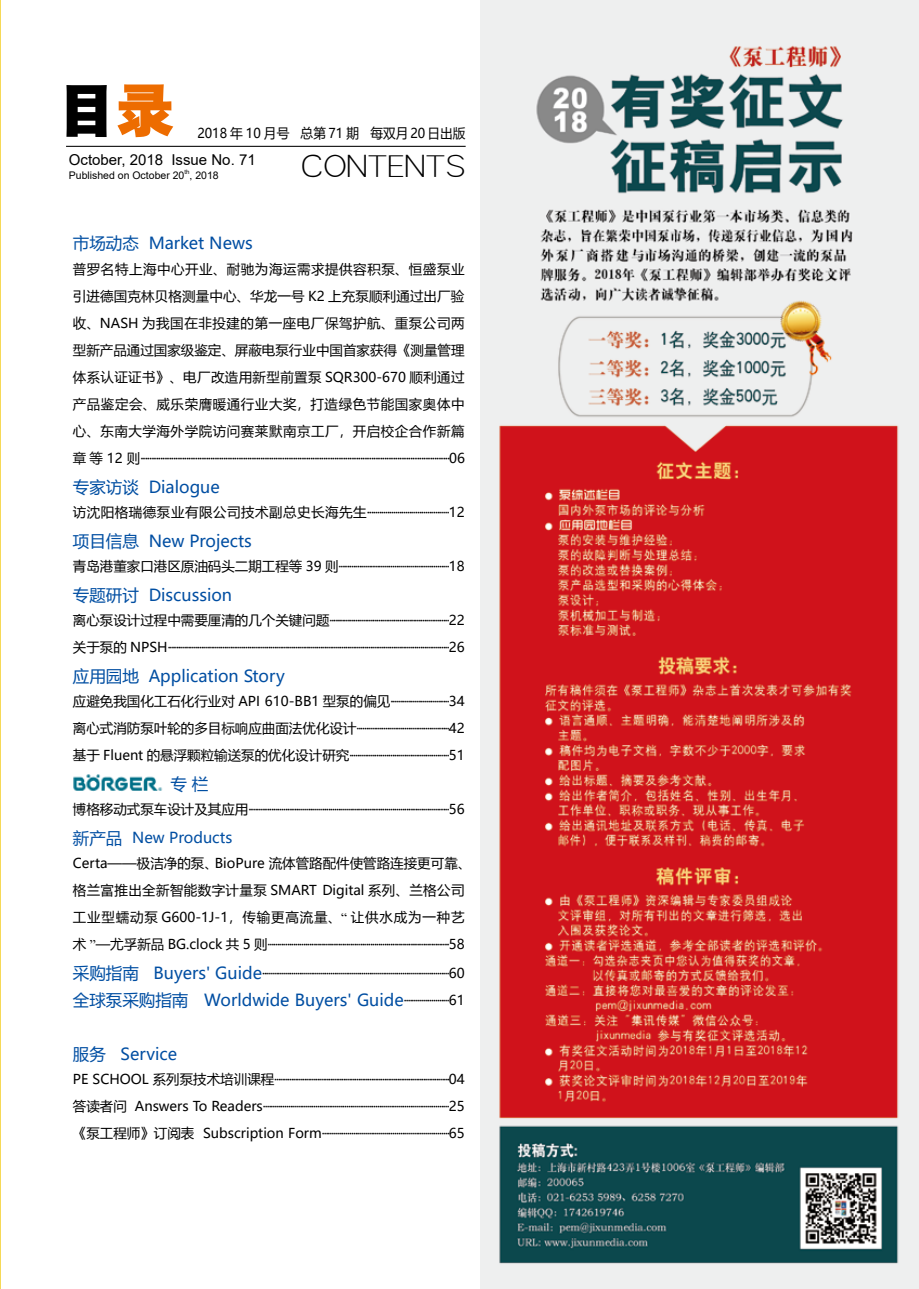
<style>
.page{position:relative;width:919px;height:1289px;background:#fff}
.page>*{position:absolute;margin:0;border:0;box-sizing:border-box;transform-origin:0 0}
.t1{font:58.5px "H Yb 0 gj";color:#000}
.t2{font:33px "H Yg 1 gj";color:#000;scale:1.14 1}
.t3{font:16.5px "Microsoft Ya Hei";color:#004ea2}
.t4{font:15px "Arial";color:#000}
.t5{font:15px "Microsoft Ya Hei";color:#004ea2}
.t6{font:13.5px/27px "Microsoft Ya Hei";color:#000;text-align:justify}
.t7{font:13.5px "Microsoft Ya Hei";color:#000;scale:.9 1}
.t8{font:13.5px "Microsoft Ya Hei";letter-spacing:.04em;color:#000}
.t9{font:13.5px "Microsoft Ya Hei";color:#000;scale:.94 1}
.t10{font:10.5px "Arial";color:#000}
.t11{font:6.15px "Arial";color:#000}
.s1{color:#ed6c00}
.s2{font-size:16.5px}
.s3{font-family:"Times New Roman"}
.s4{font-size:16.5px;color:#004ea2}
.s5{font-size:13.5px;color:#000}
</style>
<div class="page">
<hr style="left:66px;top:146px;width:399px;height:1px;background:#000">
<img style="left:73px;top:774px;width:90px;height:17px">
<img style="left:480px;top:0;width:438px;height:1288px">
<img style="left:0;top:0;width:1px;height:1288px">
<h1 class="t1" style="left:57px;top:81px;width:118px">目<span class="s1">录</span></h1>
<p class="t9" style="left:197px;top:124px;width:287px">2018 年 10 月号 总第 71 期 每双月 20 日出版</p>
<h2 class="t2" style="left:301px;top:151px;width:146px">CONTENTS</h2>
<p class="t4" style="left:69px;top:149px;width:188px">October, 2018 Issue No. 71</p>
<p class="t10" style="left:69px;top:168px;width:117px">Published on October 20</p>
<p class="t11" style="left:184px;top:167px;width:7px">th</p>
<p class="t10" style="left:189px;top:168px;width:31px">, 2018</p>
<p class="t3" style="left:73px;top:232px;width:181px">市场动态 Market News</p>
<p class="t6" style="left:73px;top:255px;width:394px">普罗名特上海中心开业、耐驰为海运需求提供容积泵、恒盛泵业引进德国克林贝格测量中心、华龙一号 K2 上充泵顺利通过出厂验收、NASH 为我国在非投建的第一座电厂保驾护航、重泵公司两型新产品通过国家级鉴定、屏蔽电泵行业中国首家获得《测量管理体系认证证书》、电厂改造用新型前置泵 SQR300-670 顺利通过产品鉴定会、威乐荣膺暖通行业大奖，打造绿色节能国家奥体中心、东南大学海外学院访问赛莱默南京工厂，开启校企合作新篇章等 12 则··············································································································································06</p>
<p class="t3" style="left:73px;top:475px;width:148px">专家访谈 Dialogue</p>
<p class="t8" style="left:73px;top:503px;width:393px">访沈阳格瑞德泵业有限公司技术副总史长海先生·········································12</p>
<p class="t3" style="left:73px;top:529px;width:180px">项目信息 New Projects</p>
<p class="t6" style="left:73px;top:552px;width:393px">青岛港董家口港区原油码头二期工程等 39 则························································18</p>
<p class="t3" style="left:73px;top:583px;width:161px">专题研讨 Discussion</p>
<p class="t6" style="left:73px;top:606px;width:393px">离心泵设计过程中需要厘清的几个关键问题······························································22关于泵的 NPSH··················································································································································26</p>
<p class="t3" style="left:73px;top:664px;width:213px">应用园地 Application Story</p>
<p class="t6" style="left:73px;top:687px;width:393px">应避免我国化工石化行业对 API 610-BB1 型泵的偏见·····························34离心式消防泵叶轮的多目标响应曲面法优化设计················································42基于 Fluent 的悬浮颗粒输送泵的优化设计研究···················································51</p>
<p class="t3" style="left:170px;top:772px;width:39px">专 栏</p>
<p class="t6" style="left:73px;top:795px;width:393px">博格移动式泵车设计及其应用···································································································56</p>
<p class="t5" style="left:73px;top:827px;width:161px"><span class="s2">新产品</span> New Products</p>
<p class="t6" style="left:73px;top:849px;width:400px;text-align:left">Certa——极洁净的泵、BioPure 流体管路配件使管路连接更可靠、格兰富推出全新智能数字计量泵 SMART Digital 系列、兰格公司工业型蠕动泵 G600-1J-1，传输更高流量、<span class="s3">“</span> 让供水成为一种艺术 <span class="s3">”</span>—尤孚新品 BG.clock 共 5 则··························································································58</p>
<p class="t7" style="left:73px;top:963px;width:436px"><span class="s4">采购指南 Buyers' Guide</span>································································································60</p>
<p class="t3" style="left:73px;top:988px;width:393px">全球泵采购指南 Worldwide Buyers' Guide<span class="s5">·······················61</span></p>
<p class="t3" style="left:73px;top:1042px;width:106px">服务 Service</p>
<p class="t6" style="left:73px;top:1065px;width:393px">PE SCHOOL 系列泵技术培训课程······························································································04答读者问 Answers To Readers································································································25《泵工程师》订阅表 Subscription Form·································································65</p>
</div>
